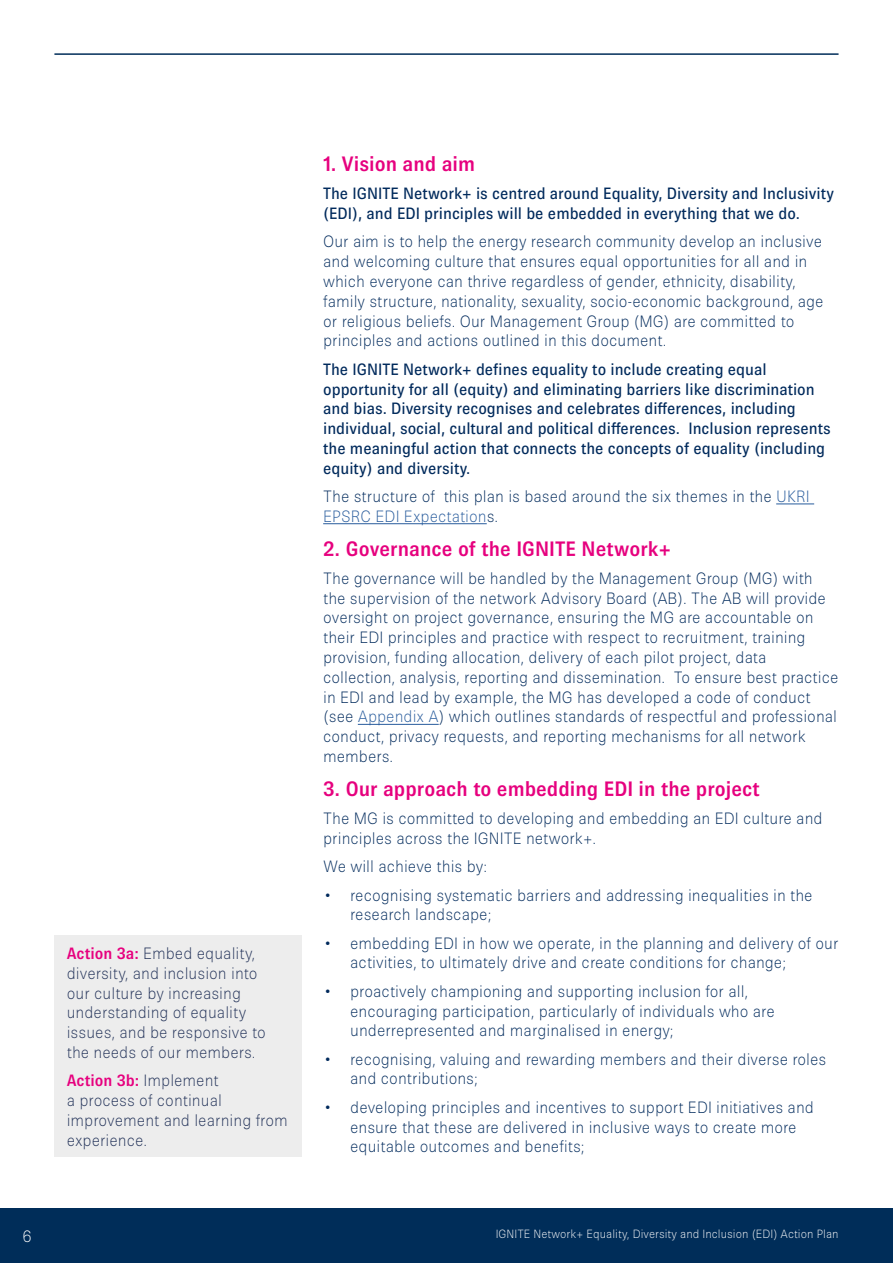
<style>
.page{position:relative;width:893px;height:1263px;background:#fff}
.page>*{position:absolute;margin:0;border:0;box-sizing:border-box;transform-origin:0 0}
.t1{font:600 21px "Brown Pro";color:#e6007e}
.t2{font:100 16.5px/19.8px "Brown Pro";color:#002a5c}
.t3{font:500 16.5px/19.8px "Brown Pro";color:#002a5c}
.t4{font:100 16.5px/19.8px "Brown Pro";color:#203057}
.t5{font:100 16.5px "Brown Pro";color:#fff}
.t6{font:100 12px "Brown Pro";color:#fff}
.s1{font-weight:600;color:#e6007e}
.s2{color:#275b9c}
</style>
<div class="page">
<hr style="left:776px;top:504px;width:38px;height:1px;background:#275b9c">
<hr style="left:323px;top:523px;width:164px;height:1px;background:#275b9c">
<hr style="left:358px;top:724px;width:81px;height:1px;background:#275b9c">
<div style="left:54px;top:935px;width:248px;height:222px;background:#ededed"></div>
<div style="left:1px;top:1208px;width:892px;height:55px;background:#002d59"></div>
<hr style="left:54px;top:53px;width:784px;height:2px;background:#002d59">
<div style="left:0;top:1208px;width:54px;height:55px;background:#002d59"></div>
<p class="t4" style="left:67px;top:943px;width:201px"><span class="s1">Action 3a:</span> Embed equality, diversity, and inclusion into our culture by increasing understanding of equality issues, and be responsive to the needs of our members.</p>
<p class="t4" style="left:67px;top:1071px;width:222px"><span class="s1">Action 3b:</span> Implement<br>a process of continual improvement and learning from experience.</p>
<p class="t1" style="left:323px;top:152px;width:153px">1. Vision and aim</p>
<p class="t3" style="left:323px;top:184px;width:512px">The IGNITE Network+ is centred around Equality, Diversity and Inclusivity (EDI), and EDI principles will be embedded in everything that we do.</p>
<p class="t2" style="left:323px;top:232px;width:502px">Our aim is to help the energy research community develop an inclusive and welcoming culture that ensures equal opportunities for all and in which everyone can thrive regardless of gender, ethnicity, disability, family structure, nationality, sexuality, socio-economic background, age or religious beliefs. Our Management Group (MG) are committed to principles and actions outlined in this document.</p>
<p class="t3" style="left:323px;top:359px;width:509px">The IGNITE Network+ defines equality to include creating equal opportunity for all (equity) and eliminating barriers like discrimination and bias. Diversity recognises and celebrates differences, including individual, social, cultural and political differences. Inclusion represents the meaningful action that connects the concepts of equality (including equity) and diversity.</p>
<p class="t2" style="left:323px;top:486px;width:488px">The structure of this plan is based around the six themes in the <span class="s2">UKRI<br>EPSRC EDI Expectation</span>s.</p>
<p class="t1" style="left:323px;top:537px;width:349px">2. Governance of the IGNITE Network+</p>
<p class="t2" style="left:323px;top:568px;width:517px">The governance will be handled by the Management Group (MG) with the supervision of the network Advisory Board (AB). The AB will provide oversight on project governance, ensuring the MG are accountable on their EDI principles and practice with respect to recruitment, training provision, funding allocation, delivery of each pilot project, data collection, analysis, reporting and dissemination. To ensure best practice in EDI and lead by example, the MG has developed a code of conduct (see <span class="s2">Appendix A</span>) which outlines standards of respectful and professional conduct, privacy requests, and reporting mechanisms for all network members.</p>
<p class="t1" style="left:323px;top:777px;width:438px">3. Our approach to embedding EDI in the project</p>
<p class="t2" style="left:323px;top:808px;width:501px">The MG is committed to developing and embedding an EDI culture and principles across the IGNITE network+.</p>
<p class="t2" style="left:323px;top:856px;width:166px">We will achieve this by:</p>
<p class="t2" style="left:350px;top:885px;width:464px;text-indent:-27px">• recognising systematic barriers and addressing inequalities in the research landscape;</p>
<p class="t2" style="left:350px;top:933px;width:490px;text-indent:-27px">• embedding EDI in how we operate, in the planning and delivery of our activities, to ultimately drive and create conditions for change;</p>
<p class="t2" style="left:350px;top:981px;width:426px;text-indent:-27px">• proactively championing and supporting inclusion for all, encouraging participation, particularly of individuals who are underrepresented and marginalised in energy;</p>
<p class="t2" style="left:350px;top:1049px;width:478px;text-indent:-27px">• recognising, valuing and rewarding members and their diverse roles and contributions;</p>
<p class="t2" style="left:350px;top:1097px;width:465px;text-indent:-27px">• developing principles and incentives to support EDI initiatives and ensure that these are delivered in inclusive ways to create more equitable outcomes and benefits;</p>
<p class="t5" style="left:23px;top:1227px;width:11px">6</p>
<p class="t6" style="left:496px;top:1227px;width:344px">IGNITE Network+ Equality, Diversity and Inclusion (EDI) Action Plan</p>
</div>
